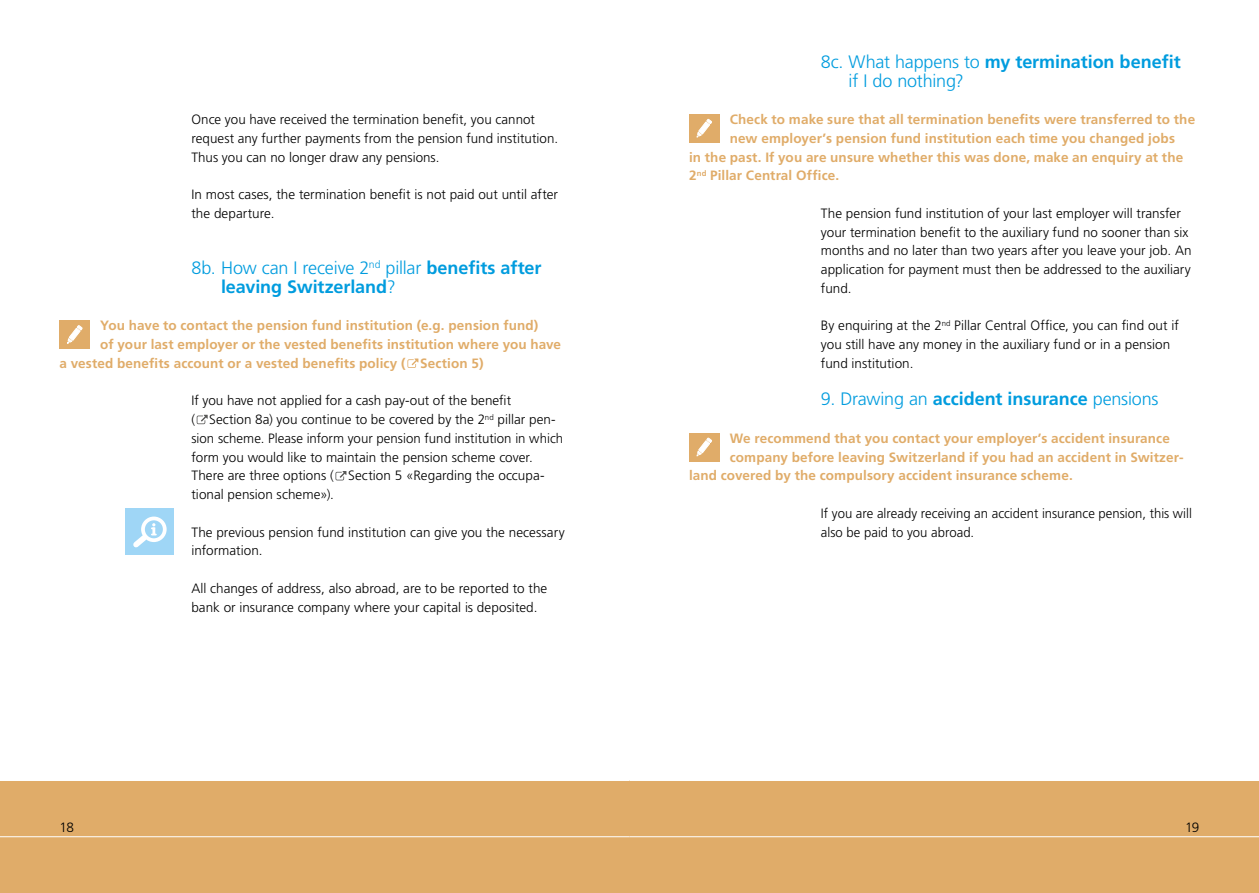
<style>
.page{position:relative;width:1259px;height:893px;background:#fff}
.page>*{position:absolute;margin:0;border:0;box-sizing:border-box;transform-origin:0 0}
.t1{font:300 18px/18.8px "Frutiger LT Std";letter-spacing:-.01em;color:#009cde}
.t2{font:700 18px/18.8px "Frutiger LT Std";letter-spacing:-.005em;color:#009cde}
.t3{font:300 13.5px/18.8px "Frutiger LT Std";letter-spacing:.005em;color:#000}
.t4{font:700 13.5px "Frutiger LT Std";letter-spacing:.01em;color:#e0ac69}
.s1{font-weight:300}
.s2{font-weight:700}
</style>
<div class="page">
<div style="left:0;top:780px;width:629px;height:113px;background:#e0ac69"></div>
<div style="left:629px;top:780px;width:630px;height:113px;background:#e0ac69"></div>
<hr style="left:0;top:780px;width:629px;height:1px;background:#fff">
<hr style="left:0;top:836px;width:629px;height:1px;background:#fff">
<hr style="left:629px;top:780px;width:630px;height:1px;background:#fff">
<hr style="left:629px;top:836px;width:630px;height:1px;background:#fff">
<div style="left:125px;top:508px;width:49px;height:47px;background:#9fd6f6"></div>
<div style="left:141px;top:517px;width:26px;height:25px;border:4px solid #fff;border-radius:50%"></div>
<svg style="left:133px;top:523px;width:23px;height:25px"></svg>
<div style="left:60px;top:320px;width:30px;height:29px;background:#e0ac69"></div>
<svg style="left:67px;top:325px;width:15px;height:19px"></svg>
<svg style="left:407px;top:358px;width:11px;height:10px"></svg>
<svg style="left:197px;top:415px;width:11px;height:9px"></svg>
<svg style="left:335px;top:471px;width:11px;height:9px"></svg>
<div style="left:689px;top:114px;width:30px;height:29px;background:#e0ac69"></div>
<svg style="left:696px;top:119px;width:16px;height:19px"></svg>
<div style="left:689px;top:433px;width:30px;height:28px;background:#e0ac69"></div>
<svg style="left:696px;top:437px;width:16px;height:20px"></svg>
<p class="t3" style="left:191px;top:110px;width:368px">Once you have received the termination benefit, you cannot request any further payments from the pension fund institution.<br>Thus you can no longer draw any pensions.</p>
<p class="t3" style="left:191px;top:185px;width:368px">In most cases, the termination benefit is not paid out until after the departure.</p>
<h1 class="t2" style="left:221px;top:259px;width:322px;text-indent:-30px"><span class="s1">8b. How can I receive 2</span><sup>nd</sup> <span class="s1">pillar</span> benefits after leaving Switzerland<span class="s1">?</span></h1>
<p class="t4" style="left:100px;top:318px;width:439px">You have to contact the pension fund institution (e.g. pension fund)</p>
<p class="t4" style="left:100px;top:337px;width:462px">of your last employer or the vested benefits institution where you have</p>
<p class="t4" style="left:60px;top:355px;width:425px">a vested benefits account or a vested benefits policy ( Section 5)</p>
<p class="t3" style="left:191px;top:392px;width:373px">If you have not applied for a cash pay-out of the benefit<br>( Section 8a) you continue to be covered by the 2<sup>nd</sup> pillar pen&shy;sion scheme. Please inform your pension fund institution in which form you would like to maintain the pension scheme cover.<br>There are three options ( Section 5 «Regarding the occupa&shy;tional pension scheme»).</p>
<p class="t3" style="left:191px;top:523px;width:375px">The previous pension fund institution can give you the necessary information.</p>
<p class="t3" style="left:191px;top:579px;width:357px">All changes of address, also abroad, are to be reported to the bank or insurance company where your capital is deposited.</p>
<h1 class="t1" style="left:848px;top:53px;width:333px;text-indent:-28px">8c. What happens to <span class="s2">my termination benefit </span>if I do nothing?</h1>
<p class="t4" style="left:730px;top:112px;width:467px">Check to make sure that all termination benefits were transferred to the</p>
<p class="t4" style="left:730px;top:130px;width:447px">new employer’s pension fund institution each time you changed jobs</p>
<p class="t4" style="left:689px;top:149px;width:496px">in the past. If you are unsure whether this was done, make an enquiry at the</p>
<p class="t4" style="left:689px;top:168px;width:152px">2<sup>nd</sup> Pillar Central Office.</p>
<p class="t3" style="left:821px;top:204px;width:372px">The pension fund institution of your last employer will transfer your termination benefit to the auxiliary fund no sooner than six months and no later than two years after you leave your job. An application for payment must then be addressed to the auxiliary fund.</p>
<p class="t3" style="left:821px;top:317px;width:359px">By enquiring at the 2<sup>nd</sup> Pillar Central Office, you can find out if you still have any money in the auxiliary fund or in a pension fund institution.</p>
<h1 class="t1" style="left:821px;top:390px;width:339px">9. Drawing an <span class="s2">accident insurance</span> pensions</h1>
<p class="t4" style="left:730px;top:430px;width:441px">We recommend that you contact your employer’s accident insurance</p>
<p class="t4" style="left:730px;top:449px;width:455px">company before leaving Switzerland if you had an accident in Switzer-</p>
<p class="t4" style="left:689px;top:468px;width:385px">land covered by the compulsory accident insurance scheme.</p>
<p class="t3" style="left:821px;top:504px;width:372px">If you are already receiving an accident insurance pension, this will also be paid to you abroad.</p>
<p class="t3" style="left:60px;top:818px;width:16px">18</p>
<p class="t3" style="left:1185px;top:818px;width:16px">19</p>
</div>
